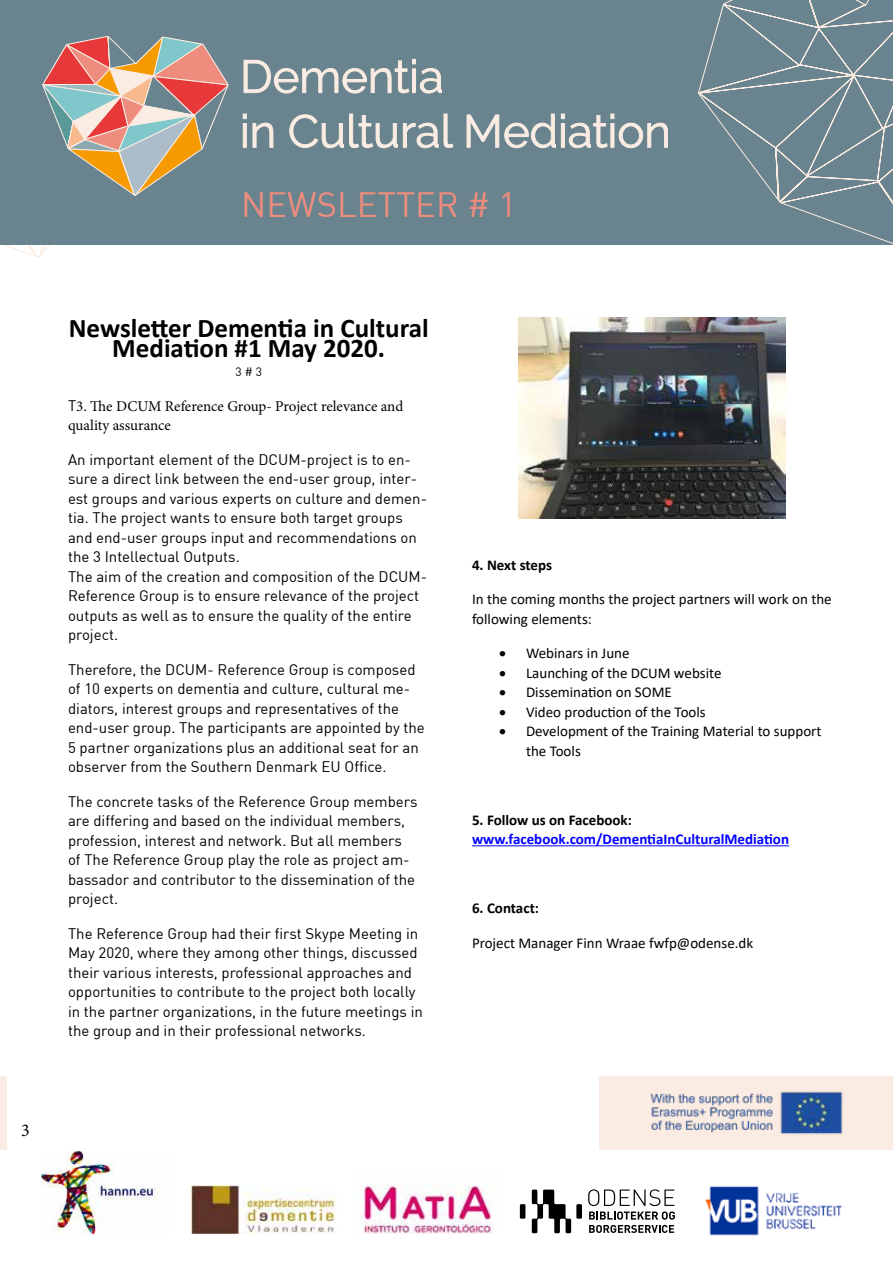
<style>
.page{position:relative;width:893px;height:1263px;background:#fff}
.page>*{position:absolute;margin:0;border:0;box-sizing:border-box;transform-origin:0 0}
.t1{font:34.5px "DIN";color:#ee8c7e}
.t2{font:700 27px/19.5px "Calibri";color:#000;text-align:center}
.t3{font:18px "Minion Pro";color:#000}
.t4{font:15px/19.5px "DIN";color:#000}
.t5{font:15px/19.5px "Calibri";color:#000}
.t6{font:15px/19.5px "Minion Pro";letter-spacing:-.005em;color:#000}
.t7{font:700 15px "Calibri";color:#00f}
.t8{font:700 15px "Calibri";color:#000}
.t9{font:12px "DIN";color:#000}
.s1{font-family:"DIN"}
</style>
<div class="page">
<div style="left:0;top:1076px;width:6px;height:74px;background:#faece2"></div>
<div style="left:0;top:0;width:893px;height:244px;background:#69848e"></div>
<svg style="left:0;top:36px;width:228px;height:222px"></svg>
<svg style="left:244px;top:59px;width:198px;height:35px"></svg>
<hr style="left:243px;top:123px;width:3px;height:24px;background:#faece2">
<svg style="left:243px;top:114px;width:3px;height:5px"></svg>
<svg style="left:253px;top:123px;width:20px;height:25px"></svg>
<svg style="left:289px;top:114px;width:149px;height:35px"></svg>
<svg style="left:444px;top:114px;width:9px;height:34px"></svg>
<svg style="left:467px;top:114px;width:201px;height:35px"></svg>
<img style="left:41px;top:1152px;width:122px;height:81px">
<img style="left:192px;top:1185px;width:144px;height:48px">
<img style="left:354px;top:1184px;width:139px;height:49px">
<div style="left:576px;top:1204px;width:6px;height:15px;background:#000"></div>
<div style="left:520px;top:1204px;width:5px;height:15px;background:#000"></div>
<svg style="left:532px;top:1189px;width:39px;height:44px"></svg>
<svg style="left:588px;top:1189px;width:87px;height:44px"></svg>
<img style="left:705px;top:1186px;width:137px;height:50px">
<div style="left:600px;top:1076px;width:293px;height:74px;background:#faece2"></div>
<img style="left:650px;top:1091px;width:193px;height:43px">
<svg style="left:698px;top:0;width:195px;height:245px"></svg>
<hr style="left:472px;top:845px;width:317px;height:1px;background:#00f">
<img style="left:518px;top:318px;width:267px;height:200px">
<h1 class="t1" style="left:241px;top:183px;width:277px">NEWSLETTER # 1</h1>
<p class="t3" style="left:21px;top:1118px;width:10px">3</p>
<h2 class="t2" style="left:69px;top:318px;width:361px">Newsletter Dementia in Cultural<br>Mediation #1 May 2020.</h2>
<p class="t9" style="left:236px;top:364px;width:28px">3 # 3</p>
<p class="t6" style="left:68px;top:396px;width:337px"><span class="s1">T</span>3. The DCUM Reference Group- Project relevance and quality assurance</p>
<p class="t4" style="left:68px;top:449px;width:361px">An important element of the DCUM-project is to en&shy;sure a direct link between the end-user group, inter&shy;est groups and various experts on culture and demen&shy;tia. The project wants to ensure both target groups and end-user groups input and recommendations on the 3 Intellectual Outputs.<br>The aim of the creation and composition of the DCUM-Reference Group is to ensure relevance of the project outputs as well as to ensure the quality of the entire project.</p>
<p class="t4" style="left:68px;top:659px;width:358px">Therefore, the DCUM- Reference Group is composed of 10 experts on dementia and culture, cultural me&shy;diators, interest groups and representatives of the end-user group. The participants are appointed by the 5 partner organizations plus an additional seat for an observer from the Southern Denmark EU Office.</p>
<p class="t4" style="left:68px;top:791px;width:351px">The concrete tasks of the Reference Group members are differing and based on the individual members, profession, interest and network. But all members of The Reference Group play the role as project am&shy;bassador and contributor to the dissemination of the project.</p>
<p class="t4" style="left:68px;top:923px;width:356px">The Reference Group had their first Skype Meeting in May 2020, where they among other things, discussed their various interests, professional approaches and opportunities to contribute to the project both locally in the partner organizations, in the future meetings in the group and in their professional networks.</p>
<p class="t8" style="left:472px;top:554px;width:82px">4. Next steps</p>
<p class="t5" style="left:472px;top:589px;width:361px">In the coming months the project partners will work on the following elements:</p>
<p class="t5" style="left:499px;top:643px;width:132px">• Webinars in June</p>
<p class="t5" style="left:499px;top:662px;width:224px">• Launching of the DCUM website</p>
<p class="t5" style="left:499px;top:682px;width:174px">• Dissemination on SOME</p>
<p class="t5" style="left:499px;top:701px;width:208px">• Video production of the Tools</p>
<p class="t5" style="left:526px;top:721px;width:297px;text-indent:-27px">• Development of the Training Material to support the Tools</p>
<p class="t8" style="left:472px;top:809px;width:161px">5. Follow us on Facebook:</p>
<p class="t7" style="left:472px;top:828px;width:319px">www.facebook.com/DementiaInCulturalMediation</p>
<p class="t8" style="left:472px;top:897px;width:68px">6. Contact:</p>
<p class="t5" style="left:472px;top:932px;width:283px">Project Manager Finn Wraae fwfp@odense.dk</p>
</div>
